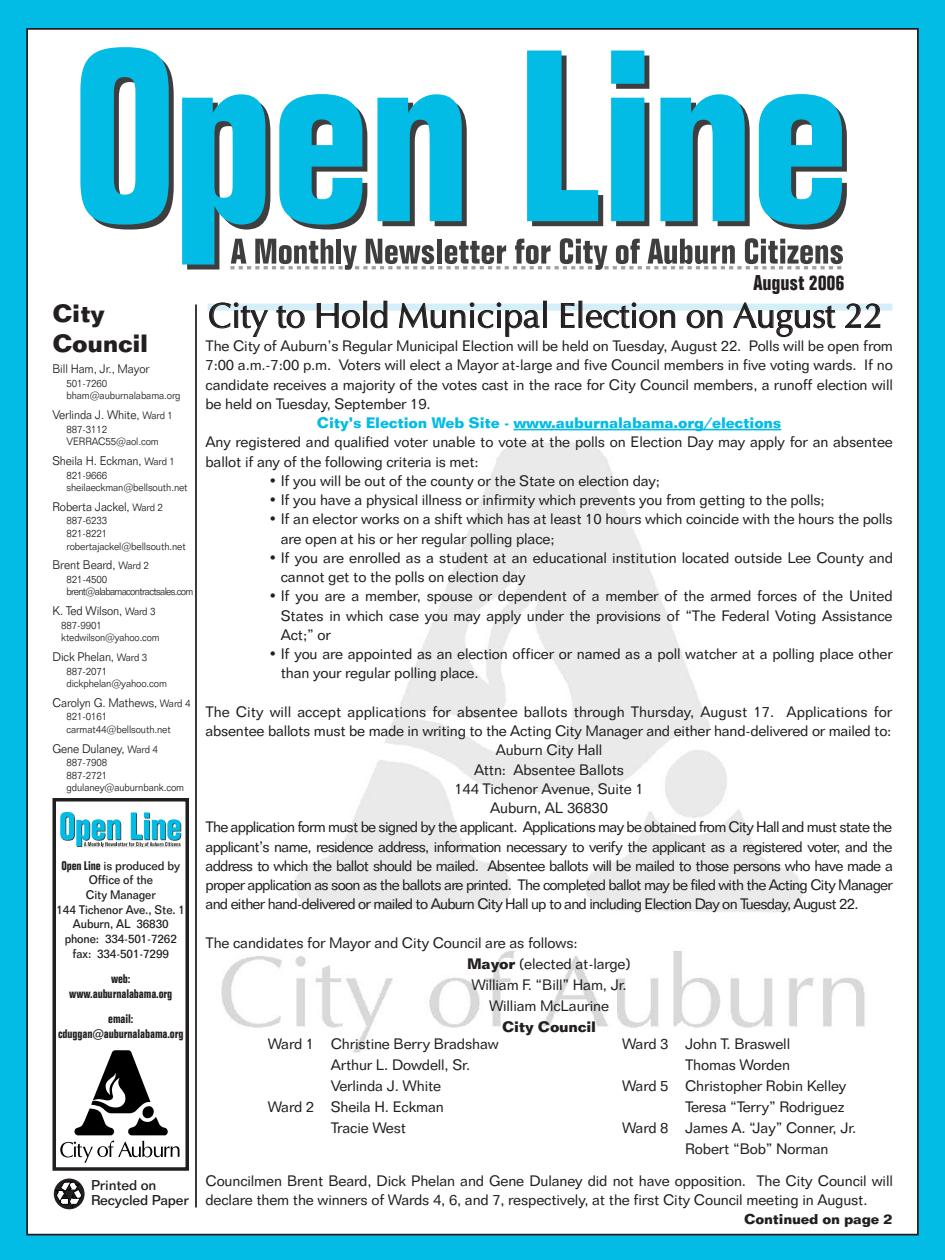
<style>
.page{position:relative;width:945px;height:1260px;background:#02bce5}
.page>*{position:absolute;margin:0;border:0;box-sizing:border-box;transform-origin:0 0}
.t1{font:35px "Optima";letter-spacing:-.01em;color:#231f20}
.t2{font:700 24.5px/30.1px "Folio BT";letter-spacing:-.015em;color:#231f20}
.t3{font:700 condensed 21px "Folio BT";letter-spacing:-.01em;color:#231f20}
.t4{font:14.88px/19.2px "Folio BT";letter-spacing:-.01em;color:#231f20}
.t5{font:14.88px "Folio BT";letter-spacing:-.05em;color:#231f20}
.t6{font:700 14.88px "Folio BT";letter-spacing:-.015em;color:#02bce5}
.t7{font:700 14.88px "Folio BT";letter-spacing:-.015em;color:#231f20}
.t8{font:500 14px/15.8px "Folio BT";letter-spacing:-.01em;color:#231f20}
.t9{font:700 14px "Folio BT";letter-spacing:-.015em;color:#231f20}
.t10{font:300 12.25px "Folio BT";letter-spacing:-.01em;color:#231f20;scale:.95 1}
.t11{font:500 12.25px/14.7px "Folio BT";letter-spacing:-.01em;color:#231f20;text-align:center;scale:.95 1}
.t12{font:700 condensed 12.25px/14.7px "Folio BT";letter-spacing:-.01em;color:#231f20;text-align:center;scale:.95 1}
.t13{font:300 10.5px/12.6px "Folio BT";letter-spacing:-.01em;color:#231f20;scale:.95 1}
.t14{font:300 10.5px/12.6px "Folio BT";letter-spacing:-.07em;color:#231f20;scale:.95 1}
.s1{font-size:10.5px}
.s2{font-weight:700;font-stretch:condensed}
.s3{font-weight:700}
</style>
<div class="page">
<div style="left:27px;top:29px;width:891px;height:1206px;background:#fff"></div>
<svg style="left:80px;top:47px;width:94px;height:183px"></svg>
<svg style="left:182px;top:51px;width:665px;height:219px"></svg>
<hr style="left:195px;top:304px;width:2px;height:904px;background:#231f20">
<svg style="left:54px;top:1179px;width:31px;height:30px"></svg>
<svg style="left:55px;top:1182px;width:27px;height:27px"></svg>
<div style="left:52px;top:798px;width:137px;height:373px;border:4px solid #231f20"></div>
<svg style="left:60px;top:1050px;width:119px;height:113px"></svg>
<svg style="left:60px;top:812px;width:121px;height:35px"></svg>
<div style="left:208px;top:304px;width:684px;height:7px;background:#d5eff8"></div>
<img style="left:221px;top:428px;width:644px;height:625px">
<hr style="left:513px;top:429px;width:39px;height:1px;background:#02bce5">
<hr style="left:551px;top:429px;width:230px;height:1px;background:#02bce5">
<h2 class="t2" style="left:52px;top:301px;width:97px">City<br>Council</h2>
<p class="t10" style="left:52px;top:365px;width:104px">Bill Ham, Jr., Mayor</p>
<p class="t13" style="left:66px;top:378px;width:122px">501-7260 bham@auburnalabama.org</p>
<p class="t10" style="left:52px;top:411px;width:128px">Verlinda J. White, <span class="s1">Ward 1</span></p>
<p class="t13" style="left:66px;top:424px;width:99px">887-3112<br>VERRAC55@aol.com</p>
<p class="t10" style="left:52px;top:456px;width:130px">Sheila H. Eckman, <span class="s1">Ward 1</span></p>
<p class="t13" style="left:67px;top:470px;width:129px">821-9666 sheilaeckman@bellsouth.net</p>
<p class="t10" style="left:52px;top:502px;width:118px">Roberta Jackel, <span class="s1">Ward 2</span></p>
<p class="t13" style="left:66px;top:515px;width:127px">887-6233<br>821-8221 robertajackel@bellsouth.net</p>
<p class="t10" style="left:52px;top:561px;width:103px">Brent Beard, <span class="s1">Ward 2</span></p>
<p class="t14" style="left:67px;top:574px;width:135px">821-4500 brent@alabamacontractsales.com</p>
<p class="t10" style="left:52px;top:607px;width:110px">K. Ted Wilson, <span class="s1">Ward 3</span></p>
<p class="t13" style="left:61px;top:620px;width:105px">887-9901 ktedwilson@yahoo.com</p>
<p class="t10" style="left:52px;top:652px;width:101px">Dick Phelan, <span class="s1">Ward 3</span></p>
<p class="t13" style="left:66px;top:666px;width:107px">887-2071 dickphelan@yahoo.com</p>
<p class="t10" style="left:52px;top:698px;width:147px">Carolyn G. Mathews, <span class="s1">Ward 4</span></p>
<p class="t13" style="left:66px;top:711px;width:111px">821-0161 carmat44@bellsouth.net</p>
<p class="t10" style="left:52px;top:744px;width:113px">Gene Dulaney, <span class="s1">Ward 4</span></p>
<p class="t13" style="left:67px;top:757px;width:125px">887-7908<br>887-2721 gdulaney@auburnbank.com</p>
<p class="t11" style="left:57px;top:859px;width:137px"><span class="s2">Open Line</span> is produced by<br>Office of the<br>City Manager<br>144 Tichenor Ave., Ste. 1<br>Auburn, AL 36830 phone: 334-501-7262 fax: 334-501-7299</p>
<p class="t12" style="left:69px;top:973px;width:110px">web: www.auburnalabama.org</p>
<p class="t12" style="left:58px;top:1012px;width:134px">email: cduggan@auburnalabama.org</p>
<p class="t8" style="left:91px;top:1178px;width:100px">Printed on<br>Recycled Paper</p>
<h3 class="t3" style="left:754px;top:275px;width:93px">August 2006</h3>
<h1 class="t1" style="left:208px;top:295px;width:676px">City to Hold Municipal Election on August 22</h1>
<p class="t4" style="left:206px;top:338px;width:689px;text-align:justify">The City of Auburn’s Regular Municipal Election will be held on Tuesday, August 22. Polls will be open from 7:00 a.m.-7:00 p.m. Voters will elect a Mayor at-large and five Council members in five voting wards. If no candidate receives a majority of the votes cast in the race for City Council members, a runoff election will be held on Tuesday, September 19.</p>
<p class="t6" style="left:317px;top:417px;width:466px">City’s Election Web Site - www.auburnalabama.org/elections</p>
<p class="t4" style="left:206px;top:434px;width:689px">Any registered and qualified voter unable to vote at the polls on Election Day may apply for an absentee ballot if any of the following criteria is met:</p>
<p class="t4" style="left:269px;top:472px;width:393px">• If you will be out of the county or the State on election day;</p>
<p class="t4" style="left:269px;top:492px;width:558px">• If you have a physical illness or infirmity which prevents you from getting to the polls;</p>
<p class="t4" style="left:281px;top:511px;width:614px;text-indent:-12px">• If an elector works on a shift which has at least 10 hours which coincide with the hours the polls are open at his or her regular polling place;</p>
<p class="t4" style="left:281px;top:549px;width:614px;text-indent:-12px">• If you are enrolled as a student at an educational institution located outside Lee County and cannot get to the polls on election day</p>
<p class="t4" style="left:281px;top:588px;width:614px;text-align:justify;text-indent:-12px">• If you are a member, spouse or dependent of a member of the armed forces of the United States in which case you may apply under the provisions of “The Federal Voting Assistance Act;” or</p>
<p class="t4" style="left:281px;top:646px;width:614px;text-indent:-12px">• If you are appointed as an election officer or named as a poll watcher at a polling place other than your regular polling place.</p>
<p class="t4" style="left:206px;top:703px;width:688px">The City will accept applications for absentee ballots through Thursday, August 17. Applications for</p>
<p class="t4" style="left:206px;top:723px;width:687px">absentee ballots must be made in writing to the Acting City Manager and either hand-delivered or mailed to:</p>
<p class="t4" style="left:496px;top:742px;width:108px">Auburn City Hall</p>
<p class="t4" style="left:474px;top:761px;width:152px">Attn: Absentee Ballots</p>
<p class="t4" style="left:454px;top:780px;width:191px">144 Tichenor Avenue, Suite 1</p>
<p class="t4" style="left:490px;top:800px;width:119px">Auburn, AL 36830</p>
<p class="t5" style="left:206px;top:822px;width:688px">The application form must be signed by the applicant. Applications may be obtained from City Hall and must state the</p>
<p class="t5" style="left:206px;top:841px;width:689px">applicant’s name, residence address, information necessary to verify the applicant as a registered voter, and the</p>
<p class="t5" style="left:206px;top:860px;width:689px">address to which the ballot should be mailed. Absentee ballots will be mailed to those persons who have made a</p>
<p class="t5" style="left:206px;top:879px;width:689px">proper application as soon as the ballots are printed. The completed ballot may be filed with the Acting City Manager</p>
<p class="t5" style="left:206px;top:899px;width:655px">and either hand-delivered or mailed to Auburn City Hall up to and including Election Day on Tuesday, August 22.</p>
<p class="t4" style="left:206px;top:934px;width:374px">The candidates for Mayor and City Council are as follows:</p>
<p class="t4" style="left:467px;top:955px;width:166px"><span class="s3">Mayor</span> (elected at-large)</p>
<p class="t4" style="left:471px;top:976px;width:157px">William F. “Bill” Ham, Jr.</p>
<p class="t4" style="left:489px;top:997px;width:121px">William McLaurine</p>
<p class="t7" style="left:502px;top:1021px;width:96px">City Council</p>
<p class="t4" style="left:268px;top:1035px;width:232px">Ward 1 Christine Berry Bradshaw</p>
<p class="t4" style="left:331px;top:1056px;width:141px">Arthur L. Dowdell, Sr.</p>
<p class="t4" style="left:331px;top:1077px;width:112px">Verlinda J. White</p>
<p class="t4" style="left:268px;top:1098px;width:178px">Ward 2 Sheila H. Eckman</p>
<p class="t4" style="left:331px;top:1119px;width:77px">Tracie West</p>
<p class="t4" style="left:622px;top:1035px;width:170px">Ward 3 John T. Braswell</p>
<p class="t4" style="left:685px;top:1056px;width:106px">Thomas Worden</p>
<p class="t4" style="left:622px;top:1077px;width:226px">Ward 5 Christopher Robin Kelley</p>
<p class="t4" style="left:685px;top:1098px;width:161px">Teresa “Terry” Rodriguez</p>
<p class="t4" style="left:622px;top:1119px;width:236px">Ward 8 James A. “Jay” Conner, Jr.</p>
<p class="t4" style="left:685px;top:1140px;width:145px">Robert “Bob” Norman</p>
<p class="t4" style="left:206px;top:1172px;width:689px">Councilmen Brent Beard, Dick Phelan and Gene Dulaney did not have opposition. The City Council will declare them the winners of Wards 4, 6, and 7, respectively, at the first City Council meeting in August.</p>
<p class="t9" style="left:744px;top:1214px;width:150px">Continued on page 2</p>
</div>
